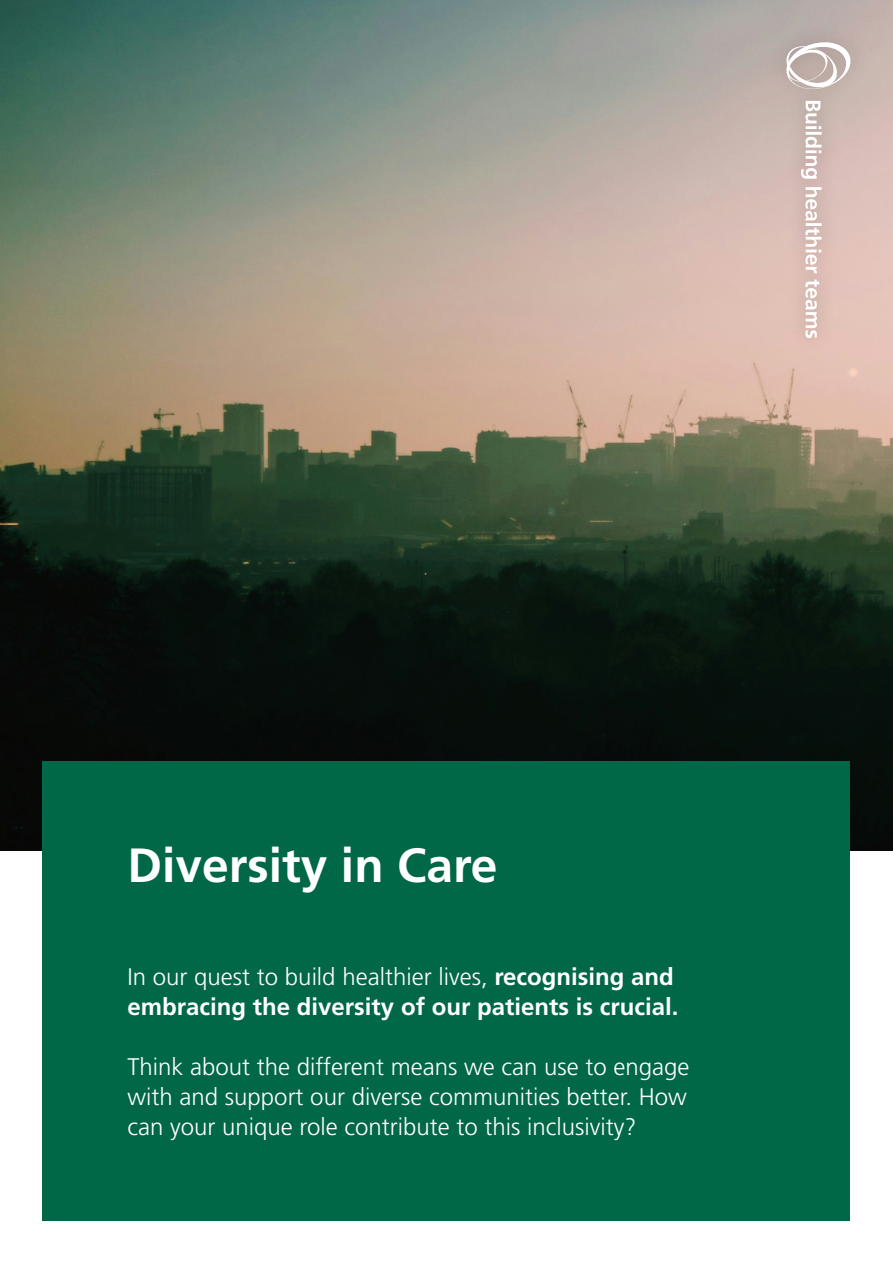
<style>
.page{position:relative;width:893px;height:1263px;background:#fff}
.page>*{position:absolute;margin:0;border:0;box-sizing:border-box;transform-origin:0 0}
.t1{font:700 48px "Frutiger LT Std";color:#fff}
.t2{font:300 24px/30px "Frutiger LT Std";color:#fff;text-align:justify}
.t3{font:700 24px/30px "Frutiger LT Std";color:#fff}
.s1{font-weight:300}
</style>
<div class="page">
<img style="left:0;top:0;width:893px;height:850px">
<div style="left:767px;top:23px;width:103px;height:334px;background:#231f20;opacity:.25"></div>
<svg style="left:782px;top:40px;width:73px;height:51px"></svg>
<svg style="left:801px;top:101px;width:21px;height:78px"></svg>
<svg style="left:805px;top:187px;width:17px;height:86px"></svg>
<svg style="left:805px;top:279px;width:15px;height:59px"></svg>
<div style="left:43px;top:761px;width:807px;height:459px;background:#006747"></div>
<h1 class="t1" style="left:128px;top:837px;width:371px">Diversity in Care</h1>
<p class="t3" style="left:128px;top:962px;width:552px"><span class="s1">In our quest to build healthier lives,</span> recognising and embracing the diversity of our patients is crucial.</p>
<p class="t2" style="left:128px;top:1052px;width:563px">Think about the different means we can use to engage with and support our diverse communities better. How can your unique role contribute to this inclusivity?</p>
</div>
